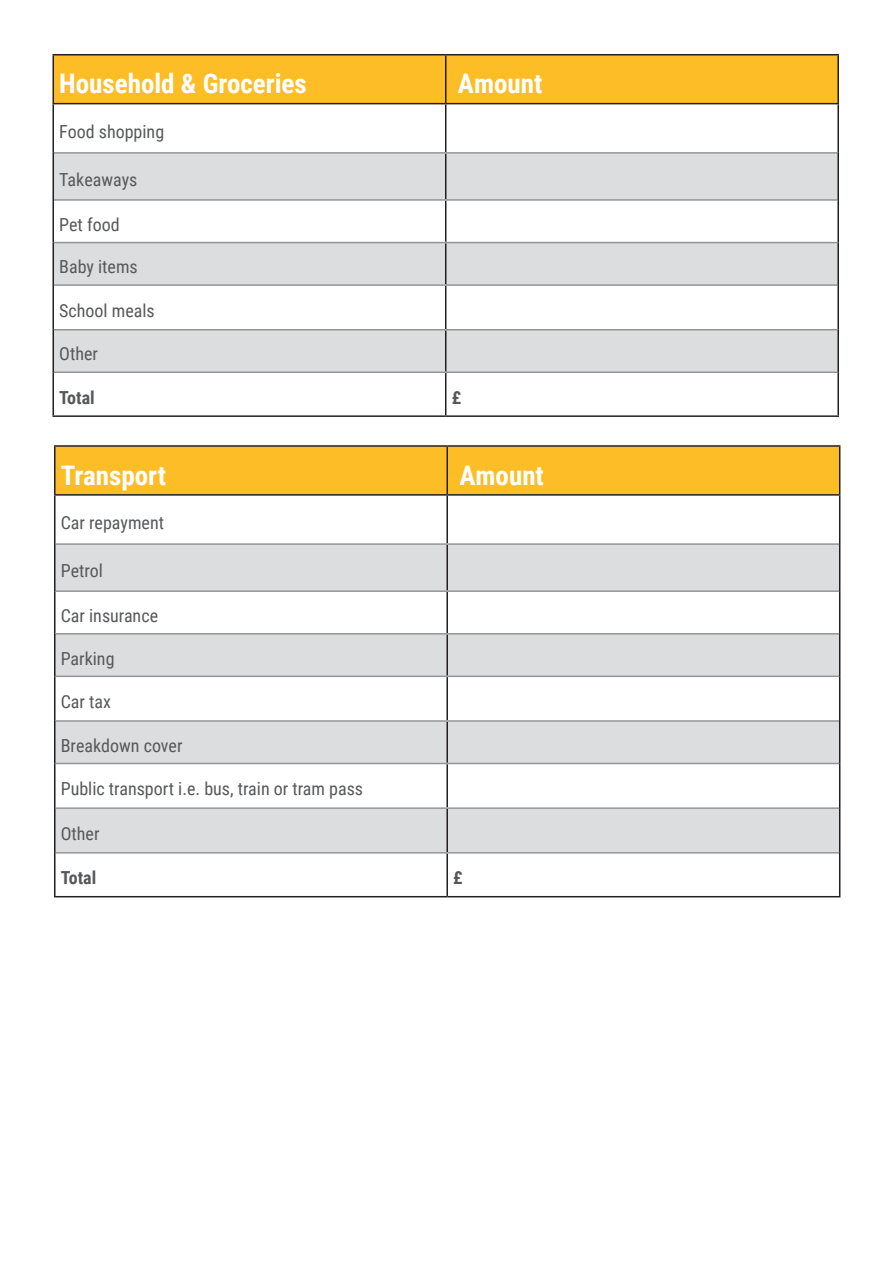
<style>
.page{position:relative;width:893px;height:1263px;background:#fff}
.page>*{position:absolute;margin:0;border:0;box-sizing:border-box;transform-origin:0 0}
.t1{font:700 27px "Roboto Condensed";color:#fff}
.t2{font:18px "Roboto Condensed";color:#57585a}
.t3{font:700 18px "Roboto Condensed";color:#57585a}
</style>
<div class="page">
<div style="left:54px;top:56px;width:783px;height:47px;background:#fdbd26"></div>
<svg style="left:54px;top:154px;width:783px;height:217px;fill:#dcdddf"></svg>
<hr style="left:52px;top:104px;width:2px;height:49px;background:#231f20">
<hr style="left:445px;top:104px;width:1px;height:48px;background:#231f20">
<hr style="left:837px;top:104px;width:2px;height:49px;background:#231f20">
<hr style="left:445px;top:154px;width:1px;height:45px;background:#231f20">
<hr style="left:52px;top:200px;width:2px;height:43px;background:#231f20">
<hr style="left:445px;top:201px;width:1px;height:41px;background:#231f20">
<hr style="left:837px;top:200px;width:2px;height:43px;background:#231f20">
<hr style="left:445px;top:243px;width:1px;height:41px;background:#231f20">
<hr style="left:52px;top:285px;width:2px;height:45px;background:#231f20">
<hr style="left:445px;top:286px;width:1px;height:43px;background:#231f20">
<hr style="left:837px;top:285px;width:2px;height:45px;background:#231f20">
<hr style="left:445px;top:330px;width:1px;height:41px;background:#231f20">
<hr style="left:445px;top:373px;width:1px;height:42px;background:#231f20">
<hr style="left:54px;top:152px;width:392px;height:2px;background:#939598">
<hr style="left:446px;top:152px;width:391px;height:2px;background:#939598">
<hr style="left:54px;top:199px;width:392px;height:2px;background:#939598">
<hr style="left:446px;top:199px;width:391px;height:2px;background:#939598">
<hr style="left:54px;top:242px;width:392px;height:1px;background:#939598">
<hr style="left:446px;top:242px;width:391px;height:1px;background:#939598">
<hr style="left:54px;top:284px;width:392px;height:2px;background:#939598">
<hr style="left:446px;top:284px;width:391px;height:2px;background:#939598">
<hr style="left:54px;top:329px;width:392px;height:1px;background:#939598">
<hr style="left:446px;top:329px;width:391px;height:1px;background:#939598">
<hr style="left:54px;top:371px;width:392px;height:2px;background:#939598">
<hr style="left:446px;top:371px;width:391px;height:2px;background:#939598">
<hr style="left:52px;top:372px;width:2px;height:43px;background:#231f20">
<hr style="left:52px;top:415px;width:394px;height:2px;background:#231f20">
<hr style="left:837px;top:372px;width:2px;height:43px;background:#231f20">
<hr style="left:446px;top:415px;width:393px;height:2px;background:#231f20">
<hr style="left:837px;top:153px;width:2px;height:47px;background:#231f20">
<hr style="left:52px;top:153px;width:2px;height:47px;background:#231f20">
<hr style="left:52px;top:243px;width:2px;height:42px;background:#231f20">
<hr style="left:52px;top:330px;width:2px;height:42px;background:#231f20">
<hr style="left:837px;top:243px;width:2px;height:42px;background:#231f20">
<hr style="left:837px;top:330px;width:2px;height:42px;background:#231f20">
<hr style="left:446px;top:54px;width:393px;height:2px;background:#231f20">
<hr style="left:837px;top:56px;width:2px;height:47px;background:#231f20">
<hr style="left:446px;top:103px;width:393px;height:1px;background:#231f20">
<hr style="left:52px;top:56px;width:2px;height:47px;background:#231f20">
<hr style="left:52px;top:54px;width:394px;height:2px;background:#231f20">
<hr style="left:445px;top:56px;width:1px;height:47px;background:#231f20">
<hr style="left:52px;top:103px;width:394px;height:1px;background:#231f20">
<div style="left:56px;top:447px;width:783px;height:47px;background:#fdbd26"></div>
<svg style="left:56px;top:545px;width:783px;height:307px;fill:#dcdddf"></svg>
<svg style="left:56px;top:853px;width:783px;height:1px"></svg>
<hr style="left:54px;top:496px;width:2px;height:48px;background:#231f20">
<hr style="left:446px;top:496px;width:2px;height:47px;background:#231f20">
<hr style="left:839px;top:496px;width:1px;height:48px;background:#231f20">
<hr style="left:446px;top:545px;width:2px;height:45px;background:#231f20">
<hr style="left:54px;top:591px;width:2px;height:43px;background:#231f20">
<hr style="left:446px;top:592px;width:2px;height:41px;background:#231f20">
<hr style="left:839px;top:591px;width:1px;height:43px;background:#231f20">
<hr style="left:446px;top:634px;width:2px;height:41px;background:#231f20">
<hr style="left:54px;top:676px;width:2px;height:45px;background:#231f20">
<hr style="left:446px;top:677px;width:2px;height:43px;background:#231f20">
<hr style="left:839px;top:676px;width:1px;height:45px;background:#231f20">
<hr style="left:446px;top:722px;width:2px;height:41px;background:#231f20">
<hr style="left:54px;top:763px;width:2px;height:45px;background:#231f20">
<hr style="left:446px;top:764px;width:2px;height:43px;background:#231f20">
<hr style="left:839px;top:763px;width:1px;height:45px;background:#231f20">
<hr style="left:446px;top:809px;width:2px;height:43px;background:#231f20">
<hr style="left:446px;top:853px;width:2px;height:43px;background:#231f20">
<hr style="left:56px;top:543px;width:391px;height:2px;background:#939598">
<hr style="left:447px;top:543px;width:392px;height:2px;background:#939598">
<hr style="left:56px;top:590px;width:391px;height:2px;background:#939598">
<hr style="left:447px;top:590px;width:392px;height:2px;background:#939598">
<hr style="left:56px;top:633px;width:391px;height:1px;background:#939598">
<hr style="left:447px;top:633px;width:392px;height:1px;background:#939598">
<hr style="left:56px;top:675px;width:391px;height:2px;background:#939598">
<hr style="left:447px;top:675px;width:392px;height:2px;background:#939598">
<hr style="left:56px;top:720px;width:391px;height:2px;background:#939598">
<hr style="left:447px;top:720px;width:392px;height:2px;background:#939598">
<hr style="left:56px;top:763px;width:391px;height:1px;background:#939598">
<hr style="left:447px;top:763px;width:392px;height:1px;background:#939598">
<hr style="left:56px;top:807px;width:391px;height:2px;background:#939598">
<hr style="left:447px;top:807px;width:392px;height:2px;background:#939598">
<hr style="left:56px;top:852px;width:391px;height:1px;background:#939598">
<hr style="left:447px;top:852px;width:392px;height:1px;background:#939598">
<hr style="left:54px;top:853px;width:2px;height:43px;background:#231f20">
<hr style="left:54px;top:896px;width:393px;height:1px;background:#231f20">
<hr style="left:839px;top:853px;width:1px;height:43px;background:#231f20">
<hr style="left:447px;top:896px;width:393px;height:1px;background:#231f20">
<hr style="left:839px;top:544px;width:1px;height:47px;background:#231f20">
<hr style="left:54px;top:544px;width:2px;height:47px;background:#231f20">
<hr style="left:54px;top:634px;width:2px;height:42px;background:#231f20">
<hr style="left:54px;top:721px;width:2px;height:42px;background:#231f20">
<hr style="left:839px;top:721px;width:1px;height:42px;background:#231f20">
<hr style="left:839px;top:634px;width:1px;height:42px;background:#231f20">
<hr style="left:839px;top:808px;width:1px;height:45px;background:#231f20">
<hr style="left:54px;top:808px;width:2px;height:45px;background:#231f20">
<hr style="left:54px;top:447px;width:2px;height:47px;background:#231f20">
<hr style="left:54px;top:445px;width:393px;height:2px;background:#231f20">
<hr style="left:54px;top:494px;width:393px;height:2px;background:#231f20">
<hr style="left:446px;top:447px;width:2px;height:47px;background:#231f20">
<hr style="left:447px;top:445px;width:393px;height:2px;background:#231f20">
<hr style="left:839px;top:447px;width:1px;height:47px;background:#231f20">
<hr style="left:447px;top:494px;width:393px;height:2px;background:#231f20">
<h1 class="t1" style="left:59px;top:65px;width:249px">Household &amp; Groceries</h1>
<h1 class="t1" style="left:458px;top:65px;width:86px">Amount</h1>
<p class="t2" style="left:59px;top:119px;width:106px">Food shopping</p>
<p class="t2" style="left:59px;top:167px;width:80px">Takeaways</p>
<p class="t2" style="left:59px;top:212px;width:62px">Pet food</p>
<p class="t2" style="left:59px;top:254px;width:80px">Baby items</p>
<p class="t2" style="left:59px;top:298px;width:97px">School meals</p>
<p class="t2" style="left:59px;top:341px;width:40px">Other</p>
<p class="t3" style="left:59px;top:385px;width:37px">Total</p>
<p class="t3" style="left:452px;top:385px;width:11px">£</p>
<h1 class="t1" style="left:61px;top:456px;width:107px">Transport</h1>
<h1 class="t1" style="left:459px;top:456px;width:86px">Amount</h1>
<p class="t2" style="left:61px;top:510px;width:105px">Car repayment</p>
<p class="t2" style="left:61px;top:558px;width:44px">Petrol</p>
<p class="t2" style="left:61px;top:603px;width:99px">Car insurance</p>
<p class="t2" style="left:61px;top:645px;width:55px">Parking</p>
<p class="t2" style="left:61px;top:689px;width:52px">Car tax</p>
<p class="t2" style="left:61px;top:733px;width:123px">Breakdown cover</p>
<p class="t2" style="left:61px;top:776px;width:304px">Public transport i.e. bus, train or tram pass</p>
<p class="t2" style="left:61px;top:821px;width:40px">Other</p>
<p class="t3" style="left:61px;top:865px;width:37px">Total</p>
<p class="t3" style="left:453px;top:865px;width:11px">£</p>
</div>
